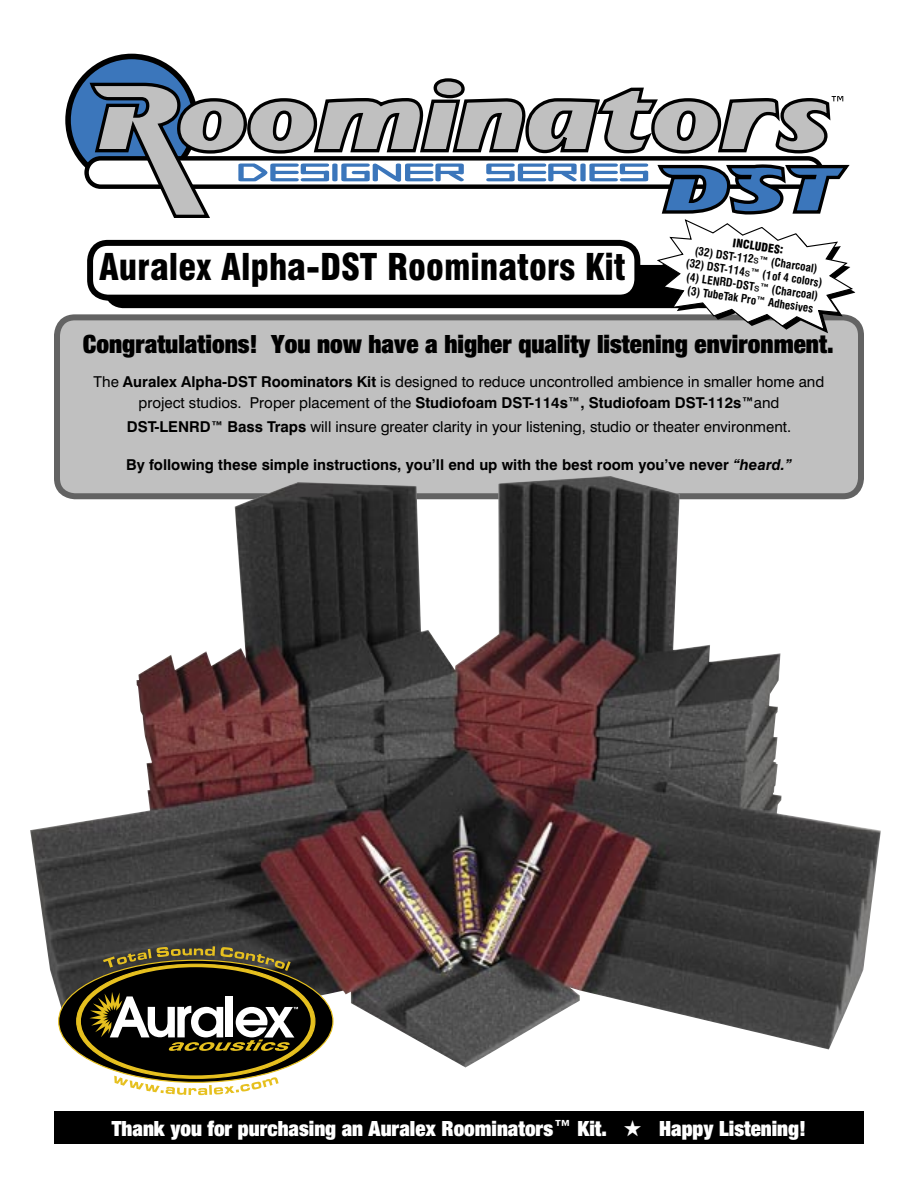
<style>
.page{position:relative;width:918px;height:1188px;background:#fff}
.page>*{position:absolute;margin:0;border:0;box-sizing:border-box;transform-origin:0 0}
.t1{font:900 condensed 36px "Swiss 721 BT";color:#000}
.t2{font:900 condensed 27px "Sans Extra";color:#000}
.t3{font:900 condensed 22.5px "Sans Extra";color:#fff}
.t4{font:15px/21px "Swiss 721 BT";color:#000;text-align:center}
.t5{font:700 15px "Swiss 721 BT";color:#000}
.t6{font:900 condensed 11.55px "Swiss 721 BT";color:#000}
.t7{font:700 condensed 11.25px/13.5px "Swiss 721 BT";color:#000;text-align:center}
.s1{font-weight:400;font-stretch:normal;font-size:10.65px}
.s2{font-weight:700}
.s3{font-style:italic}
.s4{font-family:"Swiss 721 BT";font-weight:700;font-stretch:normal}
</style>
<div class="page">
<div style="left:54px;top:314px;width:810px;height:162px;background:#c0c0c0"></div>
<div style="left:54px;top:1111px;width:810px;height:33px;background:#000"></div>
<svg style="left:68px;top:56px;width:127px;height:128px"></svg>
<svg style="left:84px;top:53px;width:779px;height:287px"></svg>
<img style="left:30px;top:476px;width:851px;height:591px">
<svg style="left:57px;top:946px;width:277px;height:149px"></svg>
<h1 class="t1" style="left:99px;top:246px;width:528px">Auralex Alpha-DST Roominators Kit</h1>
<p class="t6" style="left:734px;top:236px;width:52px;rotate:8deg">INCLUDES:</p>
<p class="t7" style="left:689px;top:243px;width:139px;rotate:8deg">(32) DST-112<span class="s1">s</span>™ (Charcoal) (32) DST-114<span class="s1">s</span>™ (1of 4 colors) (4) LENRD-DST<span class="s1">s</span>™ (Charcoal) (3) TubeTak Pro™ Adhesives</p>
<h2 class="t2" style="left:83px;top:327px;width:752px">Congratulations! You now have a higher quality listening environment.</h2>
<p class="t4" style="left:94px;top:371px;width:732px">The <span class="s2">Auralex Alpha-DST Roominators Kit</span> is designed to reduce uncontrolled ambience in smaller home and project studios. Proper placement of the <span class="s2">Studiofoam DST-114s™, Studiofoam DST-112s™</span>and</p>
<p class="t4" style="left:127px;top:416px;width:666px"><span class="s2">DST-LENRD™ Bass Traps</span> will insure greater clarity in your listening, studio or theater environment.</p>
<p class="t5" style="left:126px;top:455px;width:667px">By following these simple instructions, you’ll end up with the best room you’ve never <span class="s3">“heard.”</span></p>
<h3 class="t3" style="left:112px;top:1115px;width:497px">Thank you for purchasing an Auralex Roominators<span class="s4">™</span> Kit.</h3>
<h3 class="t3" style="left:659px;top:1115px;width:149px">Happy Listening!</h3>
</div>
